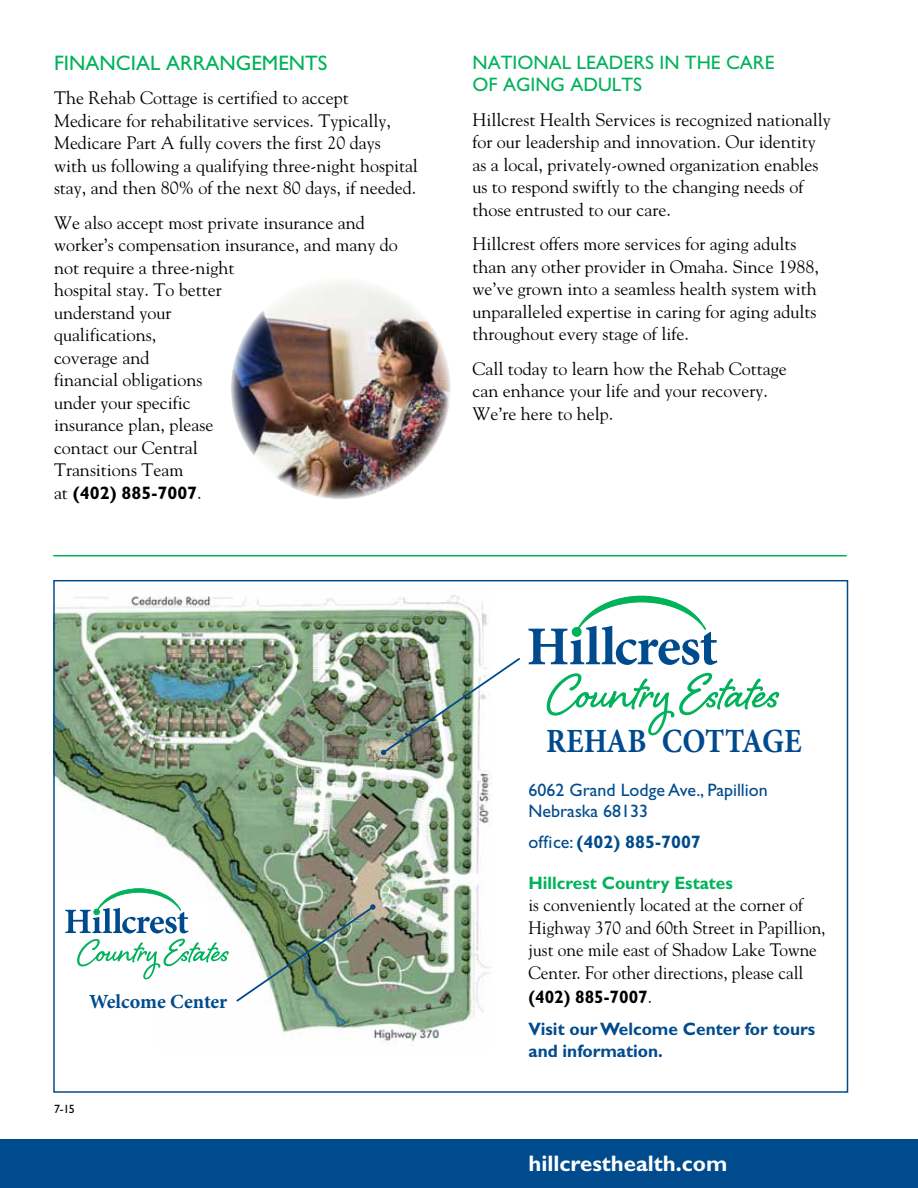
<style>
.page{position:relative;width:918px;height:1188px;background:#fff}
.page>*{position:absolute;margin:0;border:0;box-sizing:border-box;transform-origin:0 0}
.t1{font:700 33.9px "Minion Pro";color:#004b8d;scale:.89 1}
.t2{font:700 22.5px "Gill Sans";color:#fff}
.t3{font:21px "Gill Sans";color:#00b25a}
.t4{font:700 20.1px "Minion Pro";letter-spacing:-.005em;color:#004b8d}
.t5{font:19.5px/22.5px "Gill Sans";color:#00b25a}
.t6{font:18px/22.5px "Goudy";color:#000}
.t7{font:18px/22.5px "Goudy";color:#000;scale:.96 1}
.t8{font:700 18px/31.5px "Gill Sans";color:#004b8d;scale:.96 1}
.t9{font:18px/21px "Gill Sans";color:#004b8d}
.t10{font:700 18px "Gill Sans";color:#00b25a;scale:.96 1}
.t11{font:700 18px "Gill Sans";color:#004b8d}
.t12{font:700 18px "Gill Sans";color:#000}
.t13{font:12px "Gill Sans";color:#000}
.s1{font-family:"Goudy";font-weight:400}
.s2{font-weight:400}
.s3{color:#000}
.s4{font-family:"Goudy";font-weight:400;color:#000}
</style>
<div class="page">
<div style="left:0;top:1139px;width:877px;height:49px;background:#004b8d"></div>
<div style="left:877px;top:1139px;width:41px;height:49px;background:#004b8d"></div>
<img style="left:231px;top:282px;width:220px;height:217px">
<img style="left:56px;top:595px;width:436px;height:447px">
<svg style="left:529px;top:595px;width:188px;height:70px"></svg>
<svg style="left:547px;top:673px;width:232px;height:62px"></svg>
<div style="left:35px;top:873px;width:123px;height:184px;background:#fff"></div>
<hr style="left:53px;top:555px;width:794px;height:1px;background:#00b25a">
<img style="left:381px;top:656px;width:140px;height:99px">
<img style="left:65px;top:888px;width:311px;height:116px">
<p class="t3" style="left:54px;top:51px;width:275px">FINANCIAL ARRANGEMENTS</p>
<p class="t6" style="left:54px;top:86px;width:365px">The Rehab Cottage is certified to accept Medicare for rehabilitative services. Typically, Medicare Part A fully covers the first 20 days with us following a qualifying three-night hospital stay, and then 80% of the next 80 days, if needed.</p>
<p class="t6" style="left:54px;top:211px;width:345px">We also accept most private insurance and worker’s compensation insurance, and many do not require a three-night<br>hospital stay. To better<br>understand your<br>qualifications,<br>coverage and<br>financial obligations<br>under your specific<br>insurance plan, please<br>contact our Central<br>Transitions Team</p>
<p class="t12" style="left:54px;top:482px;width:149px"><span class="s1">at</span> (402) 885-7007<span class="s1">.</span></p>
<p class="t5" style="left:472px;top:51px;width:303px">NATIONAL LEADERS IN THE CARE<br>OF AGING ADULTS</p>
<p class="t6" style="left:472px;top:108px;width:360px">Hillcrest Health Services is recognized nationally for our leadership and innovation. Our identity as a local, privately-owned organization enables us to respond swiftly to the changing needs of those entrusted to our care.</p>
<p class="t6" style="left:472px;top:232px;width:348px">Hillcrest offers more services for aging adults than any other provider in Omaha. Since 1988, we’ve grown into a seamless health system with unparalleled expertise in caring for aging adults throughout every stage of life.</p>
<p class="t6" style="left:472px;top:357px;width:316px">Call today to learn how the Rehab Cottage can enhance your life and your recovery.<br>We’re here to help.</p>
<p class="t4" style="left:89px;top:987px;width:140px">Welcome Center</p>
<p class="t13" style="left:54px;top:1102px;width:22px">7-15</p>
<h1 class="t1" style="left:546px;top:717px;width:288px">REHAB COTTAGE</h1>
<p class="t9" style="left:529px;top:779px;width:241px">6062 GRAND LODGE AVE., PAPILLION<br>NEBRASKA 68133</p>
<p class="t11" style="left:529px;top:832px;width:174px"><span class="s2">OFFICE:</span> (402) 885-7007</p>
<p class="t10" style="left:529px;top:872px;width:214px">Hillcrest Country Estates</p>
<p class="t7" style="left:529px;top:893px;width:311px">is conveniently located at the corner of Highway 370 and 60th Street in Papillion, just one mile east of Shadow Lake Towne Center. For other directions, please call</p>
<p class="t8" style="left:529px;top:981px;width:300px"><span class="s3">(402) 885-7007</span><span class="s4">.<br></span>Visit our Welcome Center for tours</p>
<p class="t8" style="left:529px;top:1035px;width:141px">and information.</p>
<p class="t2" style="left:529px;top:1151px;width:200px">hillcresthealth.com</p>
</div>
